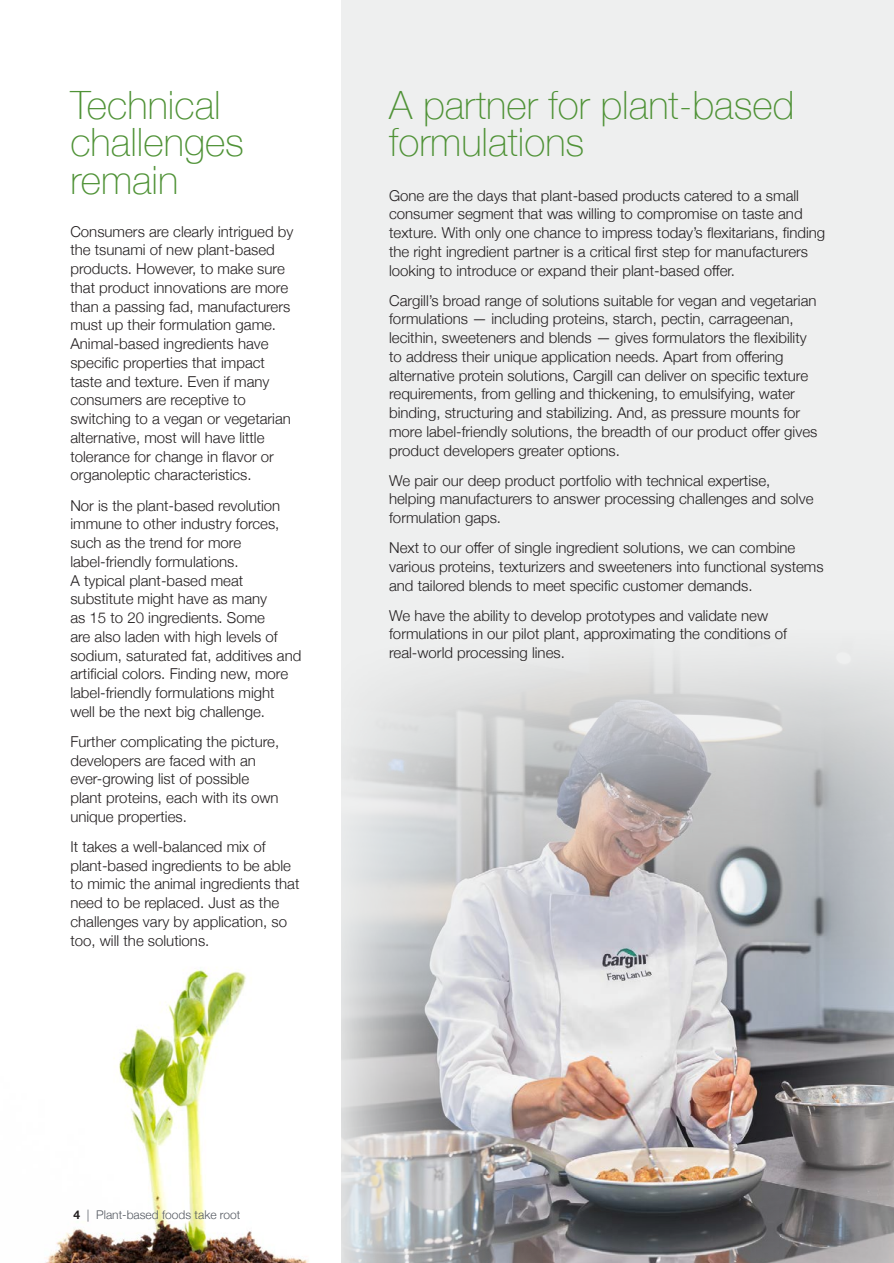
<style>
.page{position:relative;width:894px;height:1263px;background:#fff}
.page>*{position:absolute;margin:0;border:0;box-sizing:border-box;transform-origin:0 0}
.head{font:100 39px/37.5px "Helvetica Neue";color:#4f9236}
.body{font:300 15px/18.8px "Helvetica Neue";color:#231f20}
.t1{font:300 12px "Helvetica Neue";color:#535860}
.s1{font-weight:700;color:#231f20}
</style>
<div class="page">
<div style="left:339px;top:0;width:554px;height:1263px;background:#eeefef"></div>
<img style="left:341px;top:657px;width:552px;height:606px">
<div style="left:198px;top:0;width:143px;height:1263px;background:#fff"></div>
<img style="left:45px;top:969px;width:264px;height:294px">
<p class="head" style="left:70px;top:84px;width:175px">Technical challenges remain</p>
<p class="body" style="left:70px;top:221px;width:224px">Consumers are clearly intrigued by the tsunami of new plant-based products. However, to make sure that product innovations are more than a passing fad, manufacturers must up their formulation game.<br>Animal-based ingredients have specific properties that impact taste and texture. Even if many consumers are receptive to switching to a vegan or vegetarian alternative, most will have little tolerance for change in flavor or organoleptic characteristics.</p>
<p class="body" style="left:70px;top:495px;width:232px">Nor is the plant-based revolution immune to other industry forces, such as the trend for more label-friendly formulations.<br>A typical plant-based meat substitute might have as many<br>as 15 to 20 ingredients. Some<br>are also laden with high levels of sodium, saturated fat, additives and artificial colors. Finding new, more label-friendly formulations might well be the next big challenge.</p>
<p class="body" style="left:70px;top:731px;width:210px">Further complicating the picture, developers are faced with an ever-growing list of possible plant proteins, each with its own unique properties.</p>
<p class="body" style="left:70px;top:836px;width:230px">It takes a well-balanced mix of plant-based ingredients to be able to mimic the animal ingredients that need to be replaced. Just as the challenges vary by application, so too, will the solutions.</p>
<p class="head" style="left:389px;top:84px;width:406px">A partner for plant-based formulations</p>
<p class="body" style="left:389px;top:185px;width:437px">Gone are the days that plant-based products catered to a small consumer segment that was willing to compromise on taste and texture. With only one chance to impress today’s flexitarians, finding the right ingredient partner is a critical first step for manufacturers looking to introduce or expand their plant-based offer.</p>
<p class="body" style="left:389px;top:290px;width:429px">Cargill’s broad range of solutions suitable for vegan and vegetarian formulations — including proteins, starch, pectin, carrageenan, lecithin, sweeteners and blends — gives formulators the flexibility to address their unique application needs. Apart from offering alternative protein solutions, Cargill can deliver on specific texture requirements, from gelling and thickening, to emulsifying, water binding, structuring and stabilizing. And, as pressure mounts for more label-friendly solutions, the breadth of our product offer gives product developers greater options.</p>
<p class="body" style="left:389px;top:470px;width:426px">We pair our deep product portfolio with technical expertise, helping manufacturers to answer processing challenges and solve formulation gaps.</p>
<p class="body" style="left:389px;top:537px;width:436px">Next to our offer of single ingredient solutions, we can combine various proteins, texturizers and sweeteners into functional systems and tailored blends to meet specific customer demands.</p>
<p class="body" style="left:389px;top:605px;width:399px">We have the ability to develop prototypes and validate new formulations in our pilot plant, approximating the conditions of real-world processing lines.</p>
<p class="t1" style="left:74px;top:1205px;width:168px"><span class="s1">4</span> | Plant-based foods take root</p>
</div>
